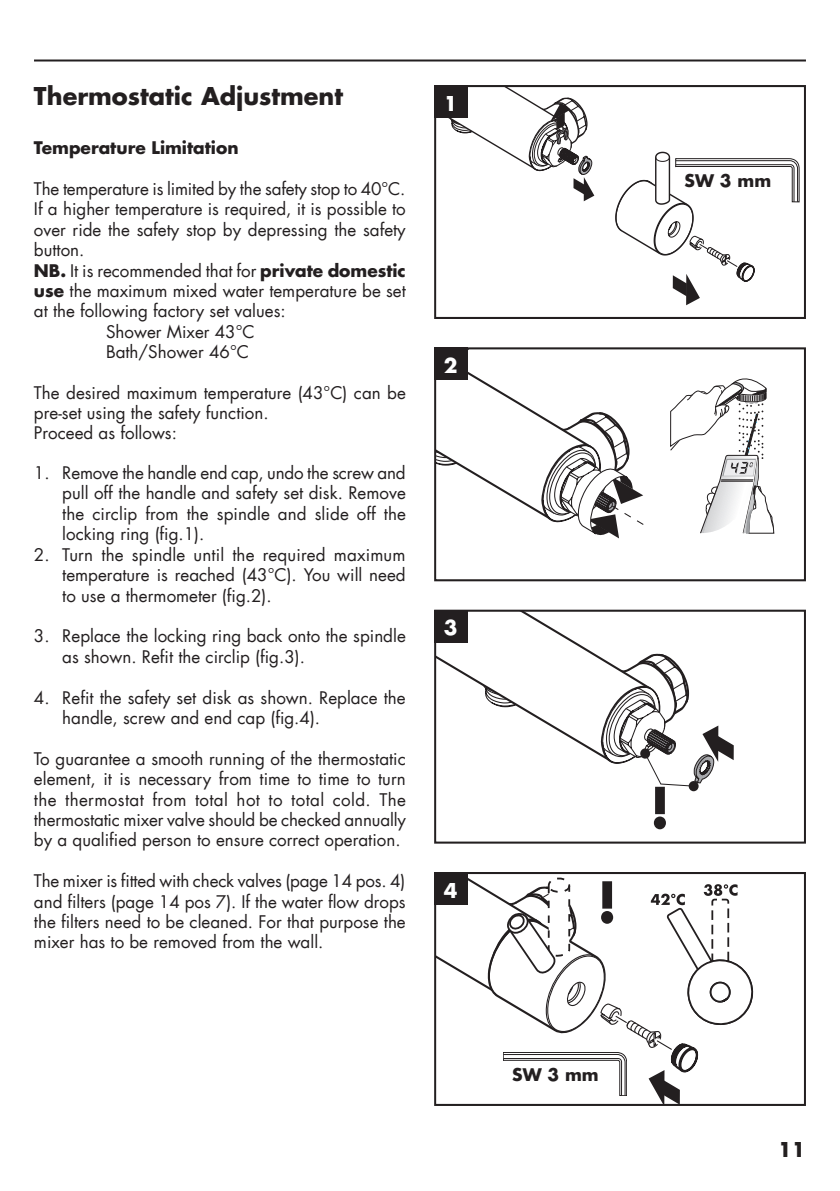
<style>
.page{position:relative;width:840px;height:1191px;background:#fff}
.page>*{position:absolute;margin:0;border:0;box-sizing:border-box;transform-origin:0 0}
.t1{font:700 24px "Futura LT";color:#231f20}
.t2{font:700 20px "Futura LT";color:#fff}
.t3{font:700 20px "Futura LT";color:#231f20}
.t4{font:17px/20.4px "Futura LT";color:#231f20;text-align:justify}
.t5{font:700 17px "Futura LT";color:#231f20}
.s1{font-weight:700}
</style>
<div class="page">
<hr style="left:34px;top:59px;width:771px;height:2px;background:#231f20">
<svg style="left:615px;top:151px;width:183px;height:154px"></svg>
<svg style="left:448px;top:88px;width:146px;height:113px"></svg>
<div style="left:434px;top:85px;width:371px;height:234px;border:2px solid #231f20"></div>
<svg style="left:437px;top:350px;width:207px;height:188px"></svg>
<div style="left:434px;top:347px;width:371px;height:234px;border:2px solid #231f20"></div>
<svg style="left:437px;top:612px;width:296px;height:217px"></svg>
<div style="left:688px;top:781px;width:10px;height:10px;background:#231f20;border-radius:50%"></div>
<div style="left:434px;top:609px;width:371px;height:234px;border:2px solid #231f20"></div>
<svg style="left:437px;top:875px;width:317px;height:228px"></svg>
<div style="left:434px;top:872px;width:371px;height:234px;border:2px solid #231f20"></div>
<svg style="left:670px;top:378px;width:103px;height:156px"></svg>
<div style="left:434px;top:85px;width:33px;height:33px;background:#231f20"></div>
<div style="left:434px;top:347px;width:33px;height:33px;background:#231f20"></div>
<div style="left:434px;top:609px;width:33px;height:33px;background:#231f20"></div>
<div style="left:434px;top:872px;width:33px;height:33px;background:#231f20"></div>
<h1 class="t1" style="left:34px;top:80px;width:310px">Thermostatic Adjustment</h1>
<p class="t5" style="left:34px;top:136px;width:206px">Temperature Limitation</p>
<p class="t4" style="left:34px;top:179px;width:373px">The temperature is limited by the safety stop to 40°C.</p>
<p class="t4" style="left:34px;top:199px;width:373px">If a higher temperature is required, it is possible to</p>
<p class="t4" style="left:34px;top:219px;width:373px">over ride the safety stop by depressing the safety</p>
<p class="t4" style="left:34px;top:240px;width:52px">button.</p>
<p class="t4" style="left:34px;top:260px;width:373px"><span class="s1">NB.</span> It is recommended that for <span class="s1">private domestic</span></p>
<p class="t4" style="left:34px;top:281px;width:373px"><span class="s1">use</span> the maximum mixed water temperature be set</p>
<p class="t4" style="left:34px;top:301px;width:253px">at the following factory set values:</p>
<p class="t4" style="left:106px;top:321px;width:150px">Shower Mixer 43°C</p>
<p class="t4" style="left:106px;top:342px;width:144px">Bath/Shower 46°C</p>
<p class="t4" style="left:34px;top:382px;width:373px;text-align:left">The desired maximum temperature (43°C) can be pre-set using the safety function.<br>Proceed as follows:</p>
<p class="t4" style="left:62px;top:463px;width:345px;text-indent:-28px">1. Remove the handle end cap, undo the screw and pull off the handle and safety set disk. Remove the circlip from the spindle and slide off the locking ring (fig.1).</p>
<p class="t4" style="left:62px;top:544px;width:345px;text-indent:-28px">2. Turn the spindle until the required maximum temperature is reached (43°C). You will need to use a thermometer (fig.2).</p>
<p class="t4" style="left:62px;top:626px;width:345px;text-indent:-28px">3. Replace the locking ring back onto the spindle as shown. Refit the circlip (fig.3).</p>
<p class="t4" style="left:62px;top:687px;width:345px;text-indent:-28px">4. Refit the safety set disk as shown. Replace the handle, screw and end cap (fig.4).</p>
<p class="t4" style="left:34px;top:748px;width:373px">To guarantee a smooth running of the thermostatic element, it is necessary from time to time to turn the thermostat from total hot to total cold. The thermostatic mixer valve should be checked annually by a qualified person to ensure correct operation.</p>
<p class="t4" style="left:34px;top:871px;width:373px">The mixer is fitted with check valves (page 14 pos. 4) and filters (page 14 pos 7). If the water flow drops the filters need to be cleaned. For that purpose the mixer has to be removed from the wall.</p>
<p class="t2" style="left:443px;top:90px;width:15px">1</p>
<p class="t2" style="left:443px;top:352px;width:15px">2</p>
<p class="t2" style="left:443px;top:614px;width:15px">3</p>
<p class="t2" style="left:443px;top:876px;width:15px">4</p>
<p class="t5" style="left:512px;top:1063px;width:88px">SW 3 mm</p>
<p class="t5" style="left:684px;top:169px;width:88px">SW 3 mm</p>
<p class="t3" style="left:777px;top:1136px;width:29px">11</p>
</div>
